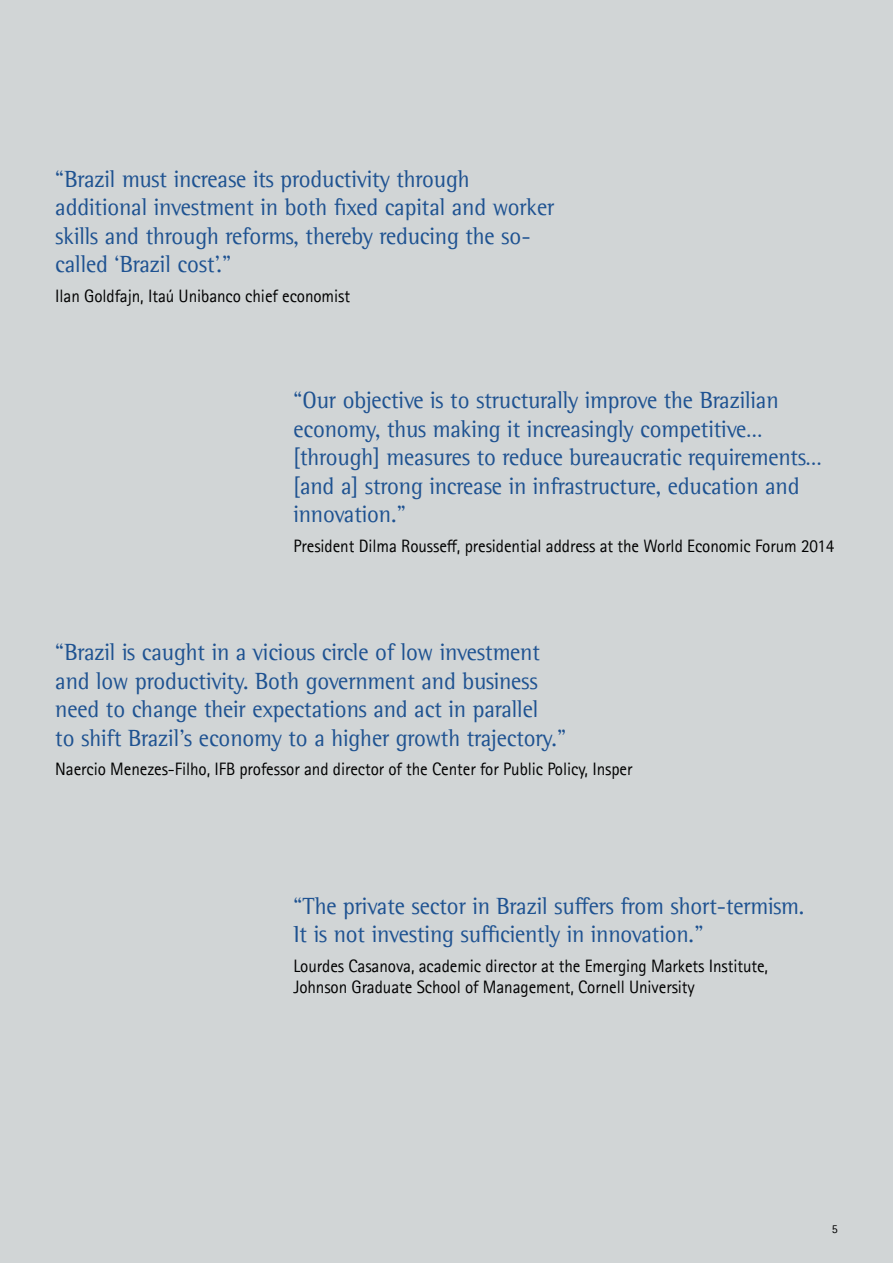
<style>
.page{position:relative;width:893px;height:1263px;background:#d1d5d6}
.page>*{position:absolute;margin:0;border:0;box-sizing:border-box;transform-origin:0 0}
.t1{font:24px/28.5px "Rotis Semi Seriffor ACN";letter-spacing:-.005em;color:#1e5291;scale:.95 1}
.t2{font:18px/21px "Rotis Sans Seriffor ACN";letter-spacing:-.005em;color:#000;scale:.95 1}
.t3{font:12px "Rotis Sans Seriffor ACN";color:#000}
</style>
<div class="page">
<p class="t1" style="left:55px;top:165px;width:527px">“Brazil must increase its productivity through additional investment in both fixed capital and worker skills and through reforms, thereby reducing the so&shy;called ‘Brazil cost’.”</p>
<p class="t2" style="left:55px;top:285px;width:312px">Ilan Goldfajn, Itaú Unibanco chief economist</p>
<p class="t1" style="left:293px;top:386px;width:558px">“Our objective is to structurally improve the Brazilian economy, thus making it increasingly competitive… [through] measures to reduce bureaucratic requirements… [and a] strong increase in infrastructure, education and innovation.”</p>
<p class="t2" style="left:293px;top:535px;width:571px">President Dilma Rousseff, presidential address at the World Economic Forum 2014</p>
<p class="t1" style="left:55px;top:638px;width:539px">“Brazil is caught in a vicious circle of low investment and low productivity. Both government and business need to change their expectations and act in parallel<br>to shift Brazil’s economy to a higher growth trajectory.”</p>
<p class="t2" style="left:55px;top:759px;width:609px">Naercio Menezes-Filho, IFB professor and director of the Center for Public Policy, Insper</p>
<p class="t1" style="left:293px;top:891px;width:539px">“The private sector in Brazil suffers from short-termism.<br>It is not investing sufficiently in innovation.”</p>
<p class="t2" style="left:293px;top:955px;width:501px">Lourdes Casanova, academic director at the Emerging Markets Institute,<br>Johnson Graduate School of Management, Cornell University</p>
<p class="t3" style="left:832px;top:1222px;width:7px">5</p>
</div>
